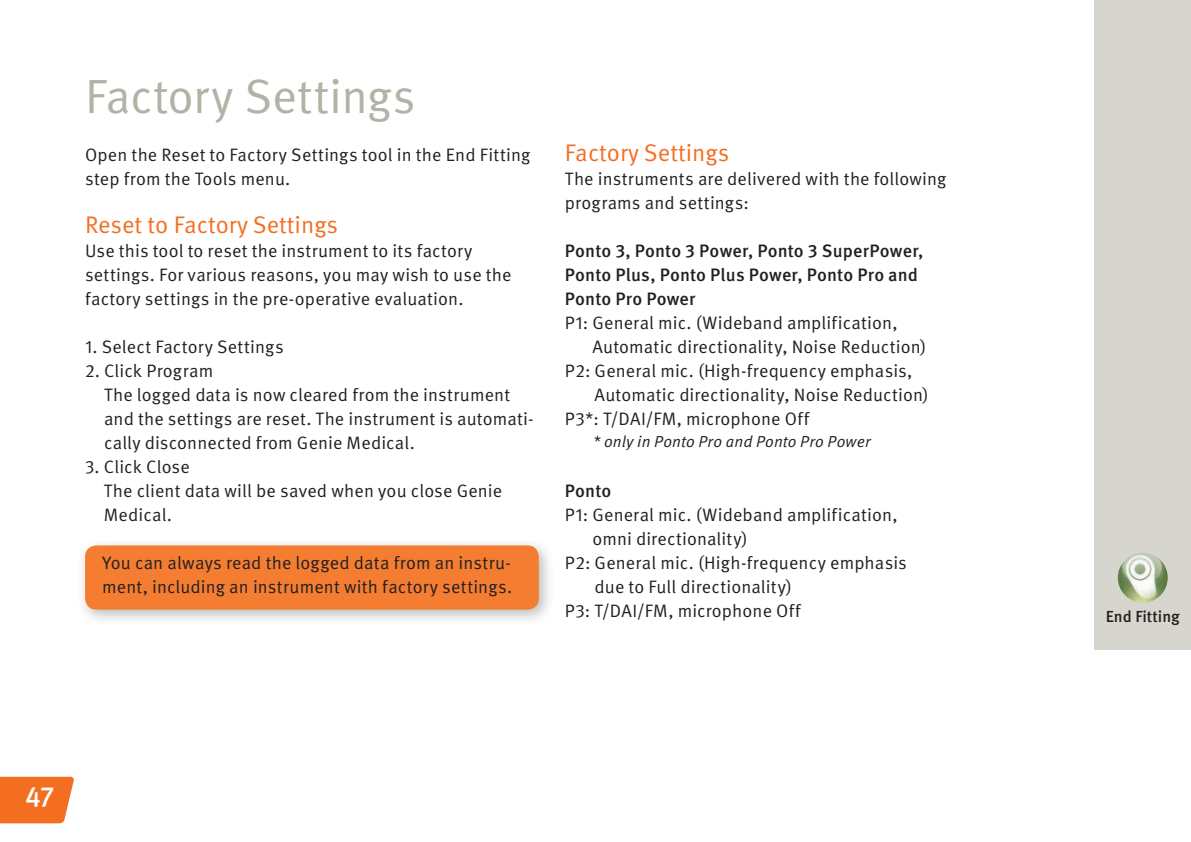
<style>
.page{position:relative;width:1191px;height:842px;background:#fff}
.page>*{position:absolute;margin:0;border:0;box-sizing:border-box;transform-origin:0 0}
.t1{font:48px "Meta Pro OM";letter-spacing:-.005em;color:#b2b2a7}
.t2{font:500 28px "Meta Pro OM";color:#fff}
.t3{font:24px "Meta Pro OM";color:#f36e21}
.t4{font:18px/24px "Meta Pro OM";letter-spacing:.01em;color:#231f20}
.t5{font:500 18px/24px "Meta Pro OM";letter-spacing:.01em;color:#231f20}
.t6{font:italic 16px "Meta Pro OM";letter-spacing:.01em;color:#231f20}
.t7{font:500 16px "Meta Pro OM";color:#231f20}
</style>
<div class="page">
<div style="left:1094px;top:0;width:97px;height:649px;background:#d6d6cf"></div>
<svg style="left:0;top:777px;width:74px;height:46px;background:#f37730"></svg>
<div style="left:77px;top:537px;width:478px;height:89px;background:#231f20;opacity:.3"></div>
<div style="left:85px;top:545px;width:454px;height:65px;background:#f47d32;border-radius:11px"></div>
<img style="left:1117px;top:553px;width:50px;height:50px;border-radius:25px">
<h1 class="t1" style="left:85px;top:68px;width:332px">Factory Settings</h1>
<p class="t4" style="left:85px;top:143px;width:447px">Open the Reset to Factory Settings tool in the End Fitting step from the Tools menu.</p>
<h3 class="t3" style="left:85px;top:211px;width:254px">Reset to Factory Settings</h3>
<p class="t4" style="left:85px;top:239px;width:428px">Use this tool to reset the instrument to its factory settings. For various reasons, you may wish to use the factory settings in the pre-operative evaluation.</p>
<p class="t4" style="left:85px;top:335px;width:200px">1. Select Factory Settings</p>
<p class="t4" style="left:104px;top:359px;width:431px;text-indent:-19px">2. Click Program<br>The logged data is now cleared from the instrument and the settings are reset. The instrument is automati&shy;cally disconnected from Genie Medical.</p>
<p class="t4" style="left:104px;top:455px;width:400px;text-indent:-19px">3. Click Close<br>The client data will be saved when you close Genie<br>Medical.</p>
<p class="t4" style="left:102px;top:551px;width:411px">You can always read the logged data from an instru&shy;ment, including an instrument with factory settings.</p>
<h3 class="t3" style="left:565px;top:139px;width:166px">Factory Settings</h3>
<p class="t4" style="left:565px;top:167px;width:383px">The instruments are delivered with the following programs and settings:</p>
<p class="t5" style="left:565px;top:239px;width:360px">Ponto 3, Ponto 3 Power, Ponto 3 SuperPower,<br>Ponto Plus, Ponto Plus Power, Ponto Pro and<br>Ponto Pro Power</p>
<p class="t4" style="left:565px;top:311px;width:334px">P1: General mic. (Wideband amplification,</p>
<p class="t4" style="left:592px;top:335px;width:335px">Automatic directionality, Noise Reduction)</p>
<p class="t4" style="left:565px;top:359px;width:349px">P2: General mic. (High-frequency emphasis,</p>
<p class="t4" style="left:594px;top:383px;width:335px">Automatic directionality, Noise Reduction)</p>
<p class="t4" style="left:565px;top:407px;width:246px">P3*: T/DAI/FM, microphone Off</p>
<p class="t6" style="left:593px;top:432px;width:279px">* only in Ponto Pro and Ponto Pro Power</p>
<p class="t5" style="left:565px;top:479px;width:48px">Ponto</p>
<p class="t4" style="left:565px;top:503px;width:334px">P1: General mic. (Wideband amplification,</p>
<p class="t4" style="left:592px;top:527px;width:157px">omni directionality)</p>
<p class="t4" style="left:565px;top:551px;width:343px">P2: General mic. (High-frequency emphasis</p>
<p class="t4" style="left:594px;top:575px;width:199px">due to Full directionality)</p>
<p class="t4" style="left:565px;top:599px;width:237px">P3: T/DAI/FM, microphone Off</p>
<h2 class="t2" style="left:25px;top:779px;width:31px">47</h2>
<p class="t7" style="left:1105px;top:607px;width:76px">End Fitting</p>
</div>
